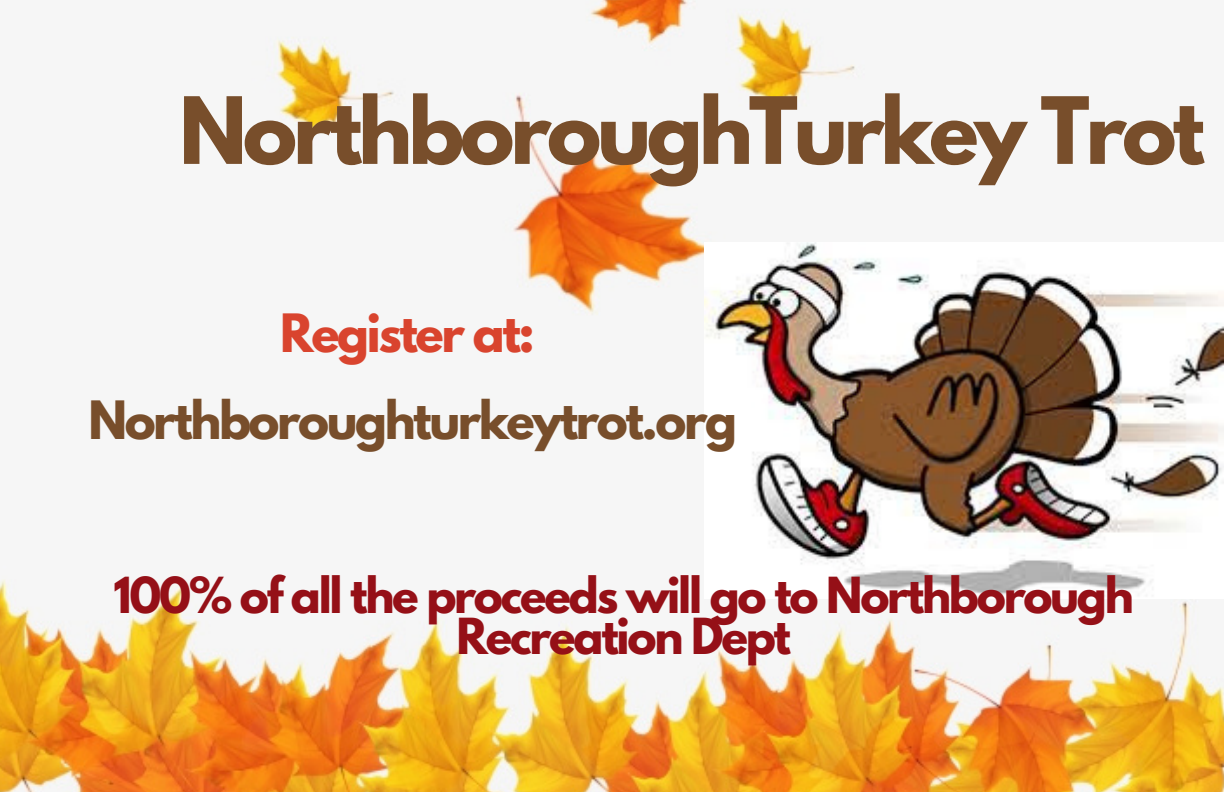
<style>
.page{position:relative;width:1224px;height:792px;background:#fff}
.page>*{position:absolute;margin:0;border:0;box-sizing:border-box;transform-origin:0 0}
.t1{font:700 82px "League Spartan";letter-spacing:-.05em;color:#784e2b}
.t2{font:700 46.8px "League Spartan";letter-spacing:-.05em;color:#784e2b}
.t3{font:700 46.8px "League Spartan";letter-spacing:-.05em;color:#d9442e}
.t4{font:700 44px/40.4px "League Spartan";letter-spacing:-.05em;color:#951017;text-align:center}
</style>
<div class="page">
<img style="left:0;top:0;width:1224px;height:792px">
<img style="left:704px;top:243px;width:519px;height:355px">
<p class="t1" style="left:179px;top:90px;width:1027px">NorthboroughTurkey Trot</p>
<p class="t3" style="left:280px;top:309px;width:256px">Register at:</p>
<p class="t2" style="left:88px;top:396px;width:650px">Northboroughturkeytrot.org</p>
<p class="t4" style="left:114px;top:581px;width:1022px">100% of all the proceeds will go to Northborough<br>Recreation Dept</p>
</div>
